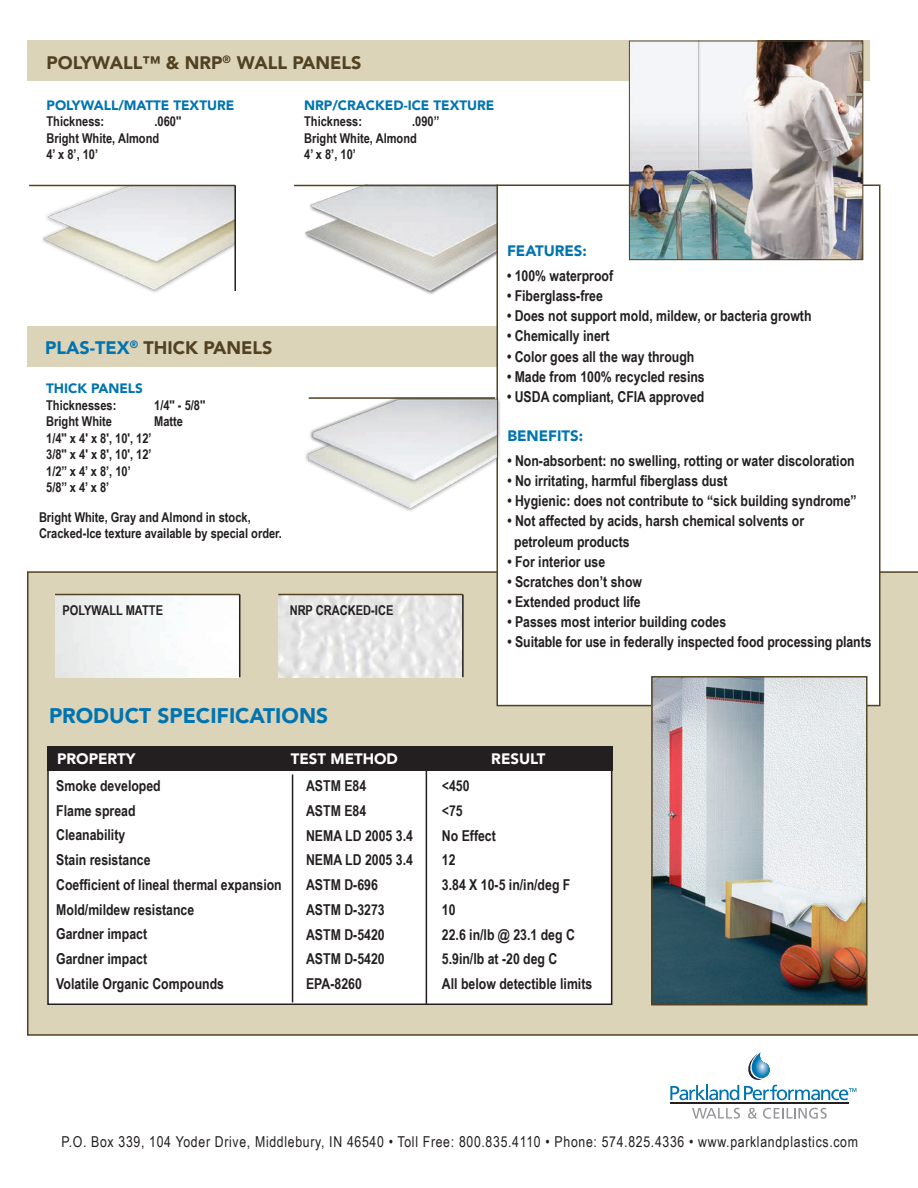
<style>
.page{position:relative;width:918px;height:1188px;background:#fff}
.page>*{position:absolute;margin:0;border:0;box-sizing:border-box;transform-origin:0 0}
.t1{font:900 21px "Avenir";color:#0074b0}
.t2{font:900 18px "Avenir";color:#514222}
.t3{font:700 15px "Arial Narrow";color:#231f20}
.t4{font:15px "Arial Narrow";letter-spacing:.045em;color:#231f20}
.t5{font:900 15px "Avenir";color:#fff}
.t6{font:900 15px "Avenir";color:#0074b0}
.t7{font:700 13.5px "Arial Narrow";color:#231f20}
.t8{font:900 13.5px "Avenir";color:#0074b0}
.s1{color:#0074b0}
</style>
<div class="page">
<div style="left:27px;top:571px;width:891px;height:465px;background:#dcd4b9"></div>
<img style="left:294px;top:186px;width:202px;height:108px">
<div style="left:27px;top:40px;width:843px;height:41px;background:#dcd4b9"></div>
<div style="left:27px;top:326px;width:481px;height:41px;background:#dcd4b9"></div>
<div style="left:496px;top:184px;width:384px;height:522px;background:#fff;border:2px solid #514222"></div>
<img style="left:653px;top:678px;width:213px;height:325px">
<div style="left:651px;top:676px;width:217px;height:329px;border:1px solid #514222"></div>
<img style="left:631px;top:43px;width:230px;height:215px">
<div style="left:629px;top:41px;width:234px;height:219px;border:1px solid #514222"></div>
<img style="left:34px;top:186px;width:202px;height:107px">
<hr style="left:294px;top:185px;width:204px;height:1px;background:#514222">
<hr style="left:29px;top:185px;width:206px;height:1px;background:#514222">
<img style="left:305px;top:397px;width:195px;height:115px">
<hr style="left:234px;top:185px;width:2px;height:106px;background:#231f20">
<svg style="left:692px;top:1108px;width:48px;height:11px"></svg>
<svg style="left:748px;top:1108px;width:9px;height:11px"></svg>
<svg style="left:763px;top:1108px;width:64px;height:11px"></svg>
<hr style="left:670px;top:1103px;width:178px;height:1px;background:#231f20">
<svg style="left:670px;top:1052px;width:186px;height:48px"></svg>
<div style="left:48px;top:766px;width:564px;height:238px;background:#fff"></div>
<div style="left:47px;top:765px;width:565px;height:240px;border:2px solid #231f20"></div>
<div style="left:47px;top:746px;width:565px;height:25px;background:#231f20"></div>
<hr style="left:292px;top:774px;width:1px;height:228px;background:#231f20">
<hr style="left:426px;top:767px;width:1px;height:237px;background:#231f20">
<img style="left:55px;top:595px;width:184px;height:82px">
<img style="left:278px;top:595px;width:184px;height:82px">
<hr style="left:55px;top:594px;width:185px;height:1px;background:#514222">
<hr style="left:278px;top:594px;width:185px;height:1px;background:#514222">
<hr style="left:239px;top:595px;width:1px;height:82px;background:#231f20">
<hr style="left:462px;top:595px;width:2px;height:82px;background:#231f20">
<p class="t2" style="left:46px;top:51px;width:317px">POLYWALL™ &amp; NRP<sup>®</sup> WALL PANELS</p>
<p class="t8" style="left:46px;top:97px;width:189px">POLYWALL/MATTE TEXTURE</p>
<p class="t7" style="left:46px;top:111px;width:59px">Thickness:</p>
<p class="t7" style="left:154px;top:111px;width:28px">.060''</p>
<p class="t7" style="left:46px;top:128px;width:114px">Bright White, Almond</p>
<p class="t7" style="left:46px;top:144px;width:53px">4’ x 8’, 10’</p>
<p class="t8" style="left:304px;top:97px;width:192px">NRP/CRACKED-ICE TEXTURE</p>
<p class="t7" style="left:304px;top:111px;width:59px">Thickness:</p>
<p class="t7" style="left:412px;top:111px;width:29px">.090’’</p>
<p class="t7" style="left:304px;top:128px;width:114px">Bright White, Almond</p>
<p class="t7" style="left:304px;top:144px;width:53px">4’ x 8’, 10’</p>
<p class="t2" style="left:45px;top:337px;width:229px"><span class="s1">PLAS-TEX</span><sup>®</sup> THICK PANELS</p>
<p class="t8" style="left:46px;top:380px;width:98px">THICK PANELS</p>
<p class="t7" style="left:46px;top:395px;width:72px">Thicknesses:</p>
<p class="t7" style="left:154px;top:395px;width:53px">1/4'' - 5/8''</p>
<p class="t7" style="left:46px;top:411px;width:67px">Bright White</p>
<p class="t7" style="left:154px;top:411px;width:30px">Matte</p>
<p class="t7" style="left:46px;top:428px;width:107px">1/4'' x 4' x 8', 10', 12’</p>
<p class="t7" style="left:46px;top:444px;width:107px">3/8'' x 4' x 8', 10', 12’</p>
<p class="t7" style="left:46px;top:461px;width:86px">1/2’’ x 4’ x 8’, 10’</p>
<p class="t7" style="left:46px;top:477px;width:65px">5/8’’ x 4’ x 8’</p>
<p class="t7" style="left:39px;top:507px;width:213px">Bright White, Gray and Almond in stock,</p>
<p class="t7" style="left:39px;top:523px;width:245px">Cracked-Ice texture available by special order.</p>
<p class="t7" style="left:62px;top:600px;width:102px">POLYWALL MATTE</p>
<p class="t7" style="left:290px;top:600px;width:105px">NRP CRACKED-ICE</p>
<p class="t1" style="left:49px;top:703px;width:281px">PRODUCT SPECIFICATIONS</p>
<p class="t6" style="left:507px;top:242px;width:82px">FEATURES:</p>
<p class="t3" style="left:507px;top:264px;width:108px">• 100% waterproof</p>
<p class="t3" style="left:507px;top:285px;width:97px">• Fiberglass-free</p>
<p class="t3" style="left:507px;top:305px;width:306px">• Does not support mold, mildew, or bacteria growth</p>
<p class="t3" style="left:507px;top:325px;width:104px">• Chemically inert</p>
<p class="t3" style="left:507px;top:345px;width:189px">• Color goes all the way through</p>
<p class="t3" style="left:507px;top:365px;width:199px">• Made from 100% recycled resins</p>
<p class="t3" style="left:507px;top:385px;width:199px">• USDA compliant, CFIA approved</p>
<p class="t6" style="left:507px;top:427px;width:77px">BENEFITS:</p>
<p class="t3" style="left:507px;top:449px;width:349px">• Non-absorbent: no swelling, rotting or water discoloration</p>
<p class="t3" style="left:507px;top:470px;width:222px">• No irritating, harmful fiberglass dust</p>
<p class="t3" style="left:507px;top:490px;width:351px">• Hygienic: does not contribute to “sick building syndrome”</p>
<p class="t3" style="left:507px;top:510px;width:298px">• Not affected by acids, harsh chemical solvents or</p>
<p class="t3" style="left:514px;top:530px;width:117px">petroleum products</p>
<p class="t3" style="left:507px;top:550px;width:99px">• For interior use</p>
<p class="t3" style="left:507px;top:570px;width:136px">• Scratches don’t show</p>
<p class="t3" style="left:507px;top:590px;width:135px">• Extended product life</p>
<p class="t3" style="left:507px;top:611px;width:220px">• Passes most interior building codes</p>
<p class="t3" style="left:507px;top:631px;width:366px">• Suitable for use in federally inspected food processing plants</p>
<p class="t5" style="left:57px;top:750px;width:80px">PROPERTY</p>
<p class="t5" style="left:291px;top:750px;width:109px">TEST METHOD</p>
<p class="t5" style="left:491px;top:750px;width:56px">RESULT</p>
<p class="t3" style="left:56px;top:774px;width:106px">Smoke developed</p>
<p class="t3" style="left:56px;top:799px;width:81px">Flame spread</p>
<p class="t3" style="left:56px;top:824px;width:71px">Cleanability</p>
<p class="t3" style="left:56px;top:848px;width:96px">Stain resistance</p>
<p class="t3" style="left:56px;top:873px;width:227px">Coefficient of lineal thermal expansion</p>
<p class="t3" style="left:56px;top:898px;width:140px">Mold/mildew resistance</p>
<p class="t3" style="left:56px;top:923px;width:92px">Gardner impact</p>
<p class="t3" style="left:56px;top:947px;width:92px">Gardner impact</p>
<p class="t3" style="left:56px;top:972px;width:169px">Volatile Organic Compounds</p>
<p class="t3" style="left:306px;top:774px;width:62px">ASTM E84</p>
<p class="t3" style="left:306px;top:799px;width:62px">ASTM E84</p>
<p class="t3" style="left:306px;top:824px;width:108px">NEMA LD 2005 3.4</p>
<p class="t3" style="left:306px;top:849px;width:108px">NEMA LD 2005 3.4</p>
<p class="t3" style="left:306px;top:873px;width:73px">ASTM D-696</p>
<p class="t3" style="left:306px;top:898px;width:80px">ASTM D-3273</p>
<p class="t3" style="left:306px;top:923px;width:80px">ASTM D-5420</p>
<p class="t3" style="left:306px;top:948px;width:80px">ASTM D-5420</p>
<p class="t3" style="left:306px;top:972px;width:57px">EPA-8260</p>
<p class="t3" style="left:442px;top:774px;width:29px">&lt;450</p>
<p class="t3" style="left:442px;top:799px;width:22px">&lt;75</p>
<p class="t3" style="left:442px;top:824px;width:55px">No Effect</p>
<p class="t3" style="left:442px;top:849px;width:15px">12</p>
<p class="t3" style="left:442px;top:873px;width:130px">3.84 X 10-5 in/in/deg F</p>
<p class="t3" style="left:442px;top:898px;width:15px">10</p>
<p class="t3" style="left:442px;top:923px;width:135px">22.6 in/lb @ 23.1 deg C</p>
<p class="t3" style="left:442px;top:948px;width:117px">5.9in/lb at -20 deg C</p>
<p class="t3" style="left:442px;top:972px;width:152px">All below detectible limits</p>
<p class="t4" style="left:61px;top:1131px;width:798px">P.O. Box 339, 104 Yoder Drive, Middlebury, IN 46540 • Toll Free: 800.835.4110 • Phone: 574.825.4336 • www.parklandplastics.com</p>
</div>
